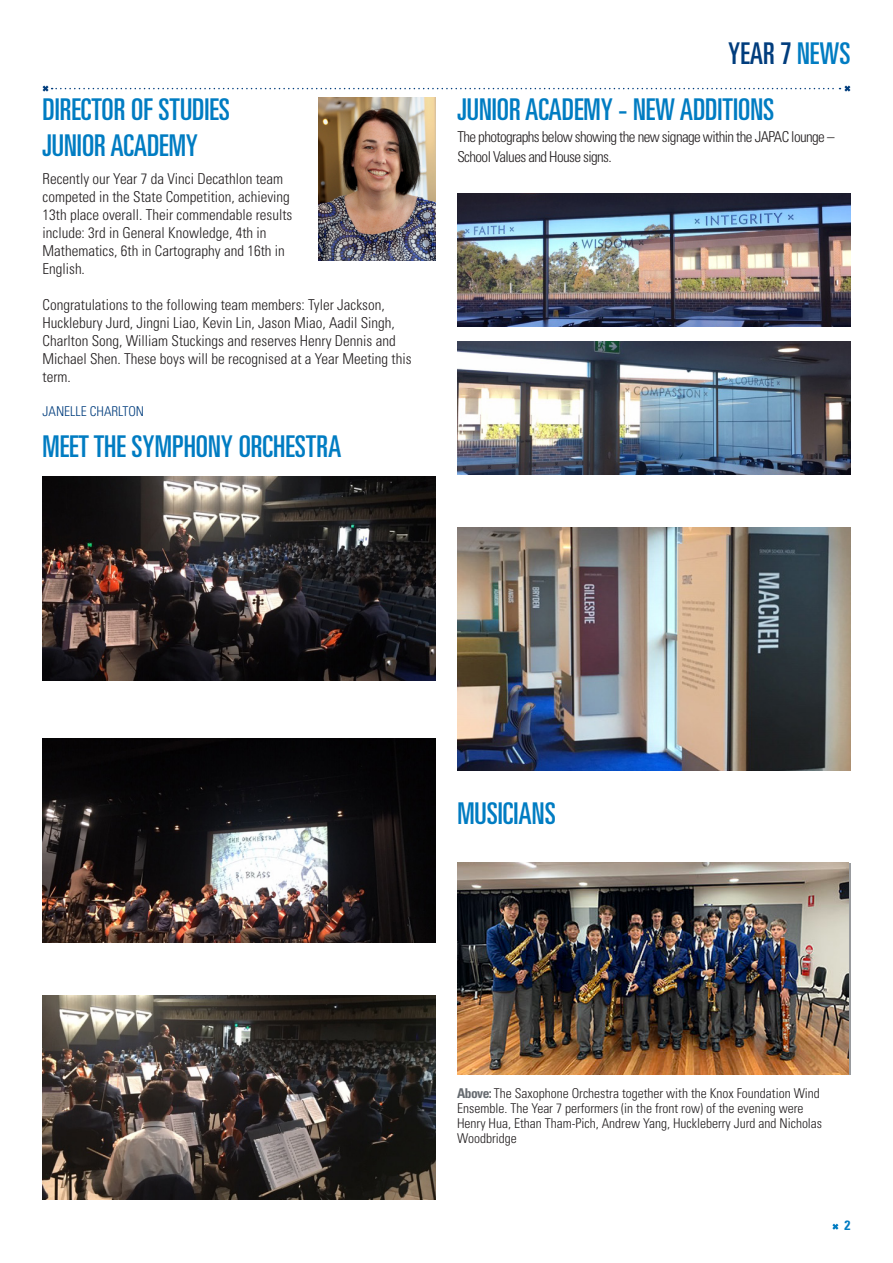
<style>
.page{position:relative;width:893px;height:1263px;background:#fff}
.page>*{position:absolute;margin:0;border:0;box-sizing:border-box;transform-origin:0 0}
.NEWSLETTER_HEADING{font:ultra-condensed 30px "Univers LT Std";color:#007cc2}
.SECTION_HEADING{font:ultra-condensed 30px "Univers LT Std";color:#007cc2}
.t1{font:ultra-condensed 30px "Univers LT Std";color:#013d7d}
.COPY{font:300 condensed 15px/18px "Univers LT Std";color:#231f20}
.COPY-2{font:300 condensed 15px/19.5px "Univers LT Std";letter-spacing:-.04em;color:#231f20}
.PHOTO_CAPTIONS{font:300 condensed 13.5px/15px "Univers LT Std";color:#231f20}
.AUTHOR{font:300 condensed 13.5px "Univers LT Std";color:#013d7d}
.t2{font:700 condensed 13.5px "Univers LT Std";color:#007cc2}
.s1{color:#007cc2}
.s2{font-weight:700;color:#666b70}
</style>
<div class="page">
<svg style="left:832px;top:1223px;width:7px;height:7px"></svg>
<svg style="left:42px;top:85px;width:809px;height:7px"></svg>
<img style="left:43px;top:476px;width:393px;height:204px">
<img style="left:319px;top:98px;width:117px;height:162px">
<img style="left:458px;top:194px;width:393px;height:133px">
<img style="left:457px;top:527px;width:393px;height:244px">
<img style="left:457px;top:341px;width:393px;height:134px">
<img style="left:457px;top:863px;width:391px;height:212px">
<img style="left:43px;top:738px;width:393px;height:204px">
<img style="left:43px;top:995px;width:393px;height:204px">
<p class="SECTION_HEADING" style="left:43px;top:92px;width:189px">DIRECTOR OF STUDIES</p>
<p class="SECTION_HEADING" style="left:43px;top:128px;width:157px">JUNIOR ACADEMY</p>
<p class="COPY" style="left:43px;top:170px;width:251px">Recently our Year 7 da Vinci Decathlon team competed in the State Competition, achieving 13th place overall. Their commendable results include: 3rd in General Knowledge, 4th in Mathematics, 6th in Cartography and 16th in English.</p>
<p class="COPY" style="left:43px;top:296px;width:370px">Congratulations to the following team members: Tyler Jackson, Hucklebury Jurd, Jingni Liao, Kevin Lin, Jason Miao, Aadil Singh, Charlton Song, William Stuckings and reserves Henry Dennis and Michael Shen. These boys will be recognised at a Year Meeting this term.</p>
<p class="AUTHOR" style="left:43px;top:403px;width:103px">JANELLE CHARLTON</p>
<p class="NEWSLETTER_HEADING" style="left:43px;top:429px;width:300px">MEET THE SYMPHONY ORCHESTRA</p>
<h1 class="t1" style="left:728px;top:37px;width:124px">YEAR 7 <span class="s1">NEWS</span></h1>
<p class="NEWSLETTER_HEADING" style="left:457px;top:92px;width:318px">JUNIOR ACADEMY - NEW ADDITIONS</p>
<p class="COPY-2" style="left:457px;top:127px;width:379px">The photographs below showing the new signage within the JAPAC lounge –<br>School Values and House signs.</p>
<p class="NEWSLETTER_HEADING" style="left:457px;top:797px;width:100px">MUSICIANS</p>
<p class="PHOTO_CAPTIONS" style="left:457px;top:1086px;width:367px"><span class="s2">Above:</span> The Saxophone Orchestra together with the Knox Foundation Wind Ensemble. The Year 7 performers (in the front row) of the evening were Henry Hua, Ethan Tham-Pich, Andrew Yang, Huckleberry Jurd and Nicholas Woodbridge</p>
<p class="t2" style="left:844px;top:1217px;width:7px">2</p>
</div>
